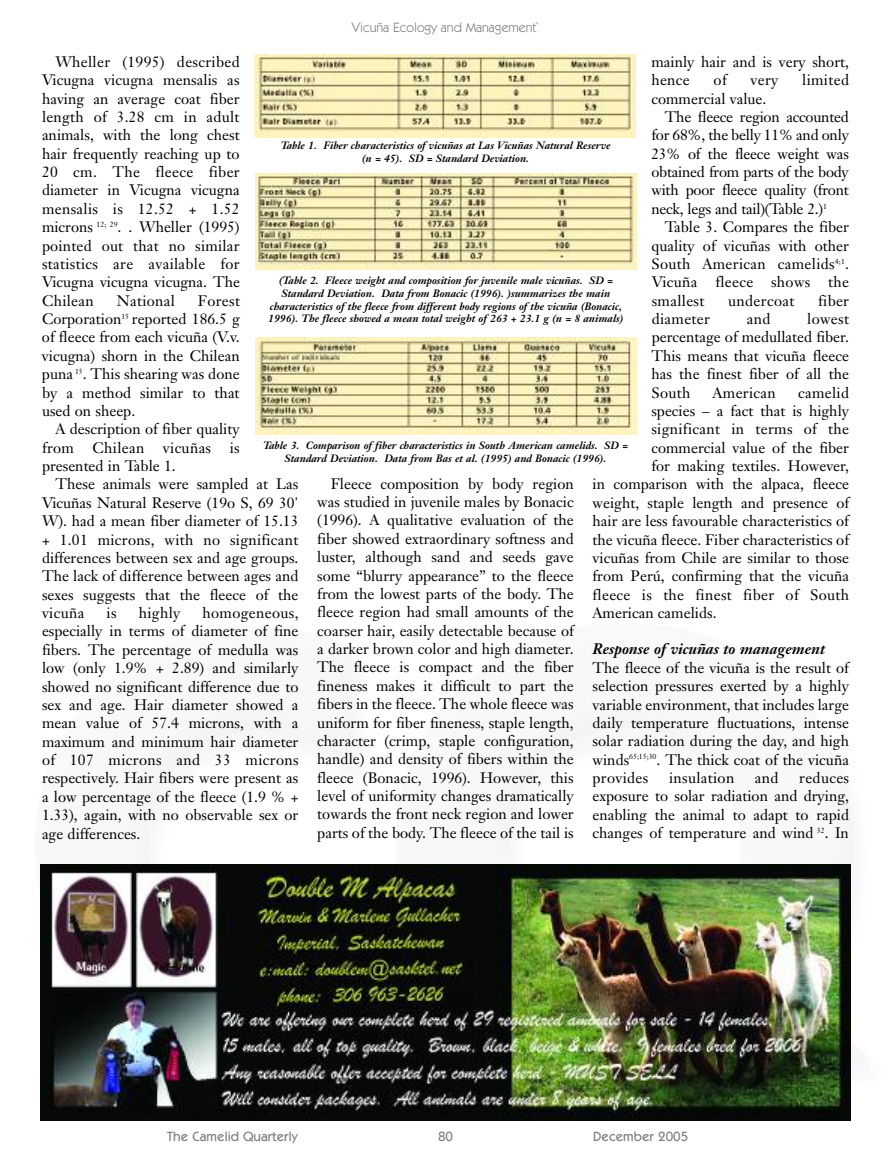
<style>
.page{position:relative;width:891px;height:1161px;background:#fff}
.page>*{position:absolute;margin:0;border:0;box-sizing:border-box;transform-origin:0 0}
.t1{font:15px/18.3px "Janson Text";color:#000;text-align:justify}
.t2{font:15px "Janson Text";letter-spacing:.02em;color:#000}
.t3{font:italic 700 15px "Janson Text";color:#000}
.t4{font:500 13.5px "Itc Kabel";color:#808080}
.t5{font:13.5px "Itc Kabel";color:#808080}
.t6{font:italic 700 10.5px/12.6px "Janson Text";color:#000;text-align:center}
</style>
<div class="page">
<img style="left:40px;top:54px;width:820px;height:1067px">
<img style="left:256px;top:54px;width:378px;height:83px">
<img style="left:258px;top:173px;width:378px;height:97px">
<img style="left:258px;top:338px;width:378px;height:96px">
<img style="left:40px;top:864px;width:810px;height:256px">
<div style="left:255px;top:140px;width:381px;height:31px;background:#fff"></div>
<div style="left:255px;top:275px;width:382px;height:58px;background:#fff"></div>
<div style="left:255px;top:440px;width:381px;height:36px;background:#fff"></div>
<p class="t5" style="left:352px;top:22px;width:189px">Vicuña Ecology and Management`</p>
<p class="t1" style="left:42px;top:54px;width:200px;text-indent:14px">Wheller (1995) described Vicugna vicugna mensalis as having an average coat fiber length of 3.28 cm in adult animals, with the long chest hair frequently reaching up to 20 cm. The fleece fiber diameter in Vicugna vicugna mensalis is 12.52 + 1.52 microns <sup>12;</sup> <sup>29</sup>. . Wheller (1995) pointed out that no similar statistics are available for Vicugna vicugna vicugna. The Chilean</p>
<p class="t1" style="left:651px;top:54px;width:199px">mainly hair and is very short, hence</p>
<p class="t1" style="left:714px;top:72px;width:15px">of</p>
<p class="t1" style="left:751px;top:72px;width:29px">very</p>
<p class="t2" style="left:802px;top:74px;width:48px">limited</p>
<p class="t1" style="left:651px;top:91px;width:117px">commercial value.</p>
<p class="t1" style="left:665px;top:109px;width:186px">The fleece region accounted</p>
<p class="t1" style="left:651px;top:128px;width:199px">for 68%, the belly 11% and only</p>
<p class="t1" style="left:651px;top:146px;width:199px">23% of the fleece weight was</p>
<p class="t1" style="left:651px;top:164px;width:199px">obtained from parts of the body</p>
<p class="t1" style="left:651px;top:183px;width:199px">with poor fleece quality (front</p>
<p class="t1" style="left:651px;top:201px;width:177px">neck, legs and tail)(Table 2.)<sup>1</sup></p>
<p class="t1" style="left:665px;top:219px;width:186px">Table 3. Compares the fiber</p>
<p class="t1" style="left:651px;top:238px;width:199px">quality of vicuñas with other</p>
<p class="t2" style="left:651px;top:258px;width:199px">South American camelids<sup>4;1</sup>.</p>
<p class="t2" style="left:652px;top:276px;width:199px">Vicuña fleece shows the</p>
<p class="t2" style="left:652px;top:295px;width:54px">smallest</p>
<p class="t2" style="left:728px;top:295px;width:68px">undercoat</p>
<p class="t1" style="left:818px;top:293px;width:32px">fiber</p>
<p class="t2" style="left:652px;top:313px;width:60px">diameter</p>
<p class="t1" style="left:747px;top:311px;width:25px">and</p>
<p class="t6" style="left:281px;top:141px;width:331px">Table 1. Fiber characteristics of vicuñas at Las Vicuñas Natural Reserve (n = 45). SD = Standard Deviation.</p>
<p class="t6" style="left:268px;top:276px;width:357px">(Table 2. Fleece weight and composition for juvenile male vicuñas. SD = Standard Deviation. Data from Bonacic (1996). )summarizes the main characteristics of the fleece from different body regions of the vicuña (Bonacic, 1996). The fleece showed a mean total weight of 263 + 23.1 g (n = 8 animals)</p>
<p class="t2" style="left:117px;top:295px;width:60px">National</p>
<p class="t1" style="left:42px;top:293px;width:200px;text-indent:156px">Forest Corporation<sup>15</sup> reported 186.5 g of fleece from each vicuña (V.v. vicugna) shorn in the Chilean puna <sup>15</sup>. This shearing was done by a method similar to that used on sheep.</p>
<p class="t1" style="left:42px;top:422px;width:199px;text-indent:13px">A description of fiber quality from Chilean vicuñas is presented in Table 1.</p>
<p class="t1" style="left:42px;top:477px;width:258px;text-indent:13px">These animals were sampled at Las Vicuñas Natural Reserve (19o S, 69 30' W). had a mean fiber diameter of 15.13 + 1.01 microns, with no significant differences between sex and age groups.<br>The lack of difference between ages and sexes suggests that the fleece of the vicuña</p>
<p class="t1" style="left:651px;top:311px;width:199px;text-indent:156px">lowest percentage of medullated fiber.<br>This means that vicuña fleece has the finest fiber of all the South</p>
<p class="t2" style="left:713px;top:386px;width:65px">American</p>
<p class="t2" style="left:798px;top:386px;width:53px">camelid</p>
<p class="t1" style="left:651px;top:403px;width:199px">species – a fact that is highly</p>
<p class="t2" style="left:651px;top:423px;width:199px">significant in terms of the</p>
<p class="t1" style="left:651px;top:440px;width:199px">commercial value of the fiber</p>
<p class="t1" style="left:651px;top:458px;width:199px">for making textiles. However,</p>
<p class="t1" style="left:593px;top:477px;width:258px">in comparison with the alpaca, fleece</p>
<p class="t1" style="left:593px;top:495px;width:258px">weight, staple length and presence of</p>
<p class="t1" style="left:593px;top:513px;width:258px">hair are less favourable characteristics of</p>
<p class="t1" style="left:593px;top:532px;width:258px">the vicuña fleece. Fiber characteristics of</p>
<p class="t1" style="left:593px;top:550px;width:258px">vicuñas from Chile are similar to those</p>
<p class="t1" style="left:593px;top:569px;width:258px">from Perú, confirming that the vicuña</p>
<p class="t2" style="left:593px;top:589px;width:258px">fleece is the finest fiber of South</p>
<p class="t1" style="left:593px;top:605px;width:125px">American camelids.</p>
<p class="t3" style="left:593px;top:643px;width:234px">Response of vicuñas to management</p>
<p class="t1" style="left:593px;top:660px;width:258px">The fleece of the vicuña is the result of selection pressures exerted by a highly variable environment, that includes large daily temperature fluctuations, intense solar radiation during the day, and high winds<sup>65;15;30</sup>. The thick coat of the vicuña provides</p>
<p class="t6" style="left:263px;top:440px;width:367px">Table 3. Comparison of fiber characteristics in South American camelids. SD =<br>Standard Deviation. Data from Bas et al. (1995) and Bonacic (1996).</p>
<p class="t1" style="left:317px;top:476px;width:258px;text-indent:14px">Fleece composition by body region was studied in juvenile males by Bonacic (1996). A qualitative evaluation of the fiber showed extraordinary softness and luster, although sand and seeds gave some “blurry appearance” to the fleece from the lowest parts of the body. The fleece region had small amounts of the coarser hair, easily detectable because of a darker brown color and high diameter.<br>The fleece is compact and the fiber fineness makes it difficult to part the fibers in the fleece. The whole fleece was uniform for fiber fineness, staple length, character (crimp, staple configuration, handle) and density of fibers within the fleece (Bonacic, 1996). However, this level of uniformity changes dramatically towards the front neck region and lower parts of the body. The fleece of the tail is</p>
<p class="t1" style="left:42px;top:605px;width:258px;text-indent:161px">homogeneous, especially in terms of diameter of fine fibers. The percentage of medulla was low (only 1.9% + 2.89) and similarly showed no significant difference due to sex and age. Hair diameter showed a mean value of 57.4 microns, with a maximum and minimum hair diameter of 107 microns and 33 microns respectively. Hair fibers were present as a low percentage of the fleece (1.9 % + 1.33), again, with no observable sex or age differences.</p>
<p class="t1" style="left:107px;top:605px;width:12px">is</p>
<p class="t1" style="left:139px;top:605px;width:43px">highly</p>
<p class="t1" style="left:593px;top:770px;width:258px;text-indent:207px">reduces exposure to solar radiation and drying, enabling the animal to adapt to rapid changes of temperature and wind <sup>32</sup>. In</p>
<p class="t2" style="left:669px;top:772px;width:67px">insulation</p>
<p class="t1" style="left:755px;top:770px;width:25px">and</p>
<p class="t4" style="left:167px;top:1131px;width:132px">The Camelid Quarterly</p>
<p class="t4" style="left:438px;top:1131px;width:17px">80</p>
<p class="t4" style="left:593px;top:1131px;width:96px">December 2005</p>
</div>
